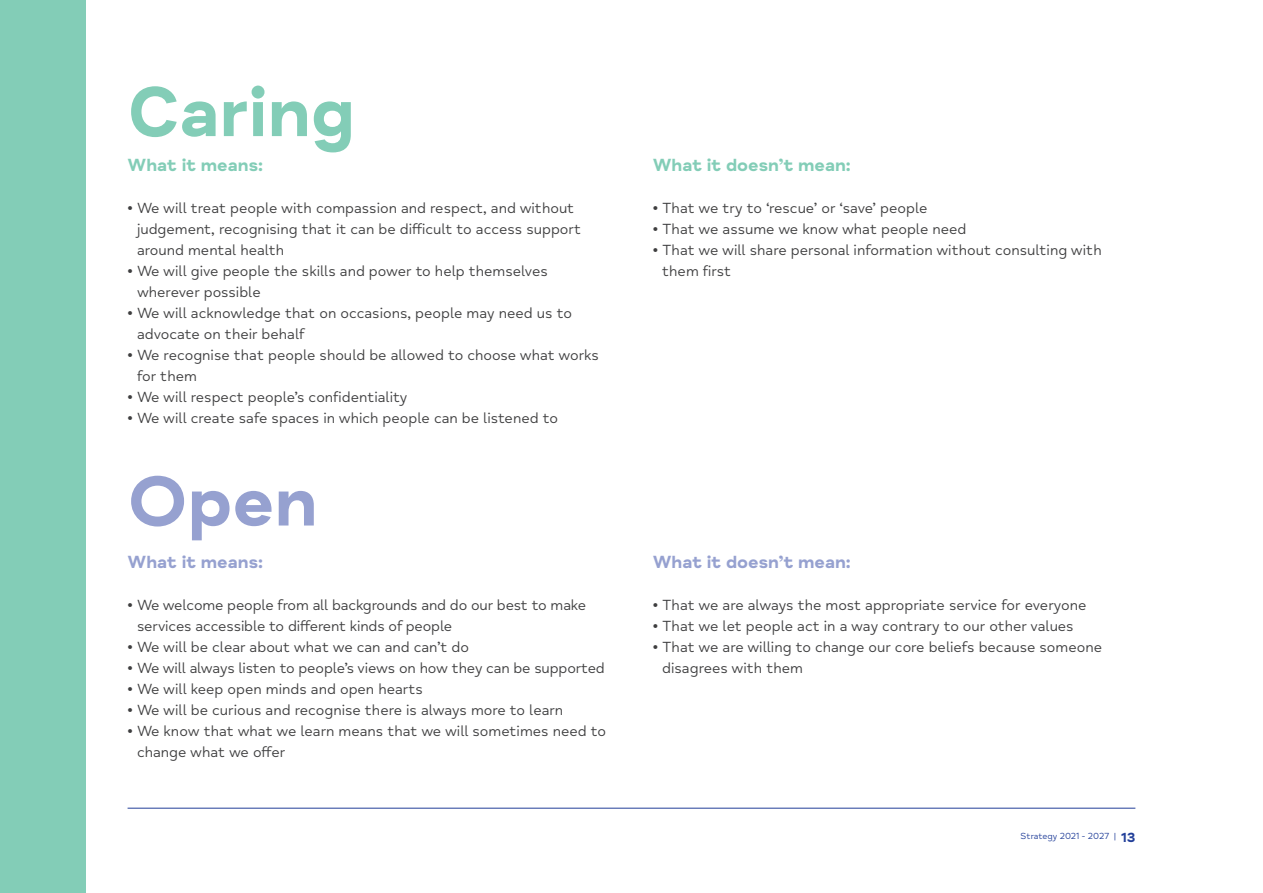
<style>
.page{position:relative;width:1263px;height:893px;background:#fff}
.page>*{position:absolute;margin:0;border:0;box-sizing:border-box;transform-origin:0 0}
.t1{font:72px "Mind Meridian Display";color:#83cdb7}
.t2{font:72px "Mind Meridian Display";color:#96a1d0}
.t3{font:700 18px "Mind Meridian";color:#83cdb7}
.t4{font:700 18px "Mind Meridian";color:#96a1d0}
.t5{font:15px/21px "Mind Meridian";color:#3e3e3f}
.t6{font:9px "Mind Meridian";color:#223f99}
.s1{font-weight:700;font-size:13.5px}
</style>
<div class="page">
<hr style="left:128px;top:808px;width:1007px;height:1px;background:#223f99">
<div style="left:0;top:0;width:85px;height:893px;background:#83cdb7"></div>
<h1 class="t1" style="left:128px;top:69px;width:229px">Caring</h1>
<p class="t3" style="left:128px;top:154px;width:137px">What it means:</p>
<p class="t5" style="left:137px;top:198px;width:446px;text-indent:-9px">• We will treat people with compassion and respect, and without judgement, recognising that it can be difficult to access support around mental health</p>
<p class="t5" style="left:137px;top:261px;width:412px;text-indent:-9px">• We will give people the skills and power to help themselves wherever possible</p>
<p class="t5" style="left:137px;top:303px;width:436px;text-indent:-9px">• We will acknowledge that on occasions, people may need us to advocate on their behalf</p>
<p class="t5" style="left:137px;top:345px;width:463px;text-indent:-9px">• We recognise that people should be allowed to choose what works for them</p>
<p class="t5" style="left:128px;top:387px;width:281px">• We will respect people’s confidentiality</p>
<p class="t5" style="left:128px;top:408px;width:432px">• We will create safe spaces in which people can be listened to</p>
<h1 class="t2" style="left:128px;top:458px;width:192px">Open</h1>
<p class="t4" style="left:128px;top:552px;width:137px">What it means:</p>
<p class="t5" style="left:137px;top:595px;width:451px;text-indent:-9px">• We welcome people from all backgrounds and do our best to make services accessible to different kinds of people</p>
<p class="t5" style="left:128px;top:637px;width:343px">• We will be clear about what we can and can’t do</p>
<p class="t5" style="left:128px;top:658px;width:479px">• We will always listen to people’s views on how they can be supported</p>
<p class="t5" style="left:128px;top:679px;width:297px">• We will keep open minds and open hearts</p>
<p class="t5" style="left:128px;top:700px;width:437px">• We will be curious and recognise there is always more to learn</p>
<p class="t5" style="left:137px;top:721px;width:470px;text-indent:-9px">• We know that what we learn means that we will sometimes need to change what we offer</p>
<p class="t3" style="left:653px;top:154px;width:200px">What it doesn’t mean:</p>
<p class="t5" style="left:653px;top:198px;width:276px">• That we try to ‘rescue’ or ‘save’ people</p>
<p class="t5" style="left:653px;top:219px;width:315px">• That we assume we know what people need</p>
<p class="t5" style="left:662px;top:240px;width:441px;text-indent:-9px">• That we will share personal information without consulting with them first</p>
<p class="t4" style="left:653px;top:552px;width:200px">What it doesn’t mean:</p>
<p class="t5" style="left:653px;top:595px;width:435px">• That we are always the most appropriate service for everyone</p>
<p class="t5" style="left:653px;top:616px;width:422px">• That we let people act in a way contrary to our other values</p>
<p class="t5" style="left:662px;top:637px;width:441px;text-indent:-9px">• That we are willing to change our core beliefs because someone disagrees with them</p>
<p class="t6" style="left:1021px;top:831px;width:116px">Strategy 2021 - 2027 | <span class="s1">13</span></p>
</div>
